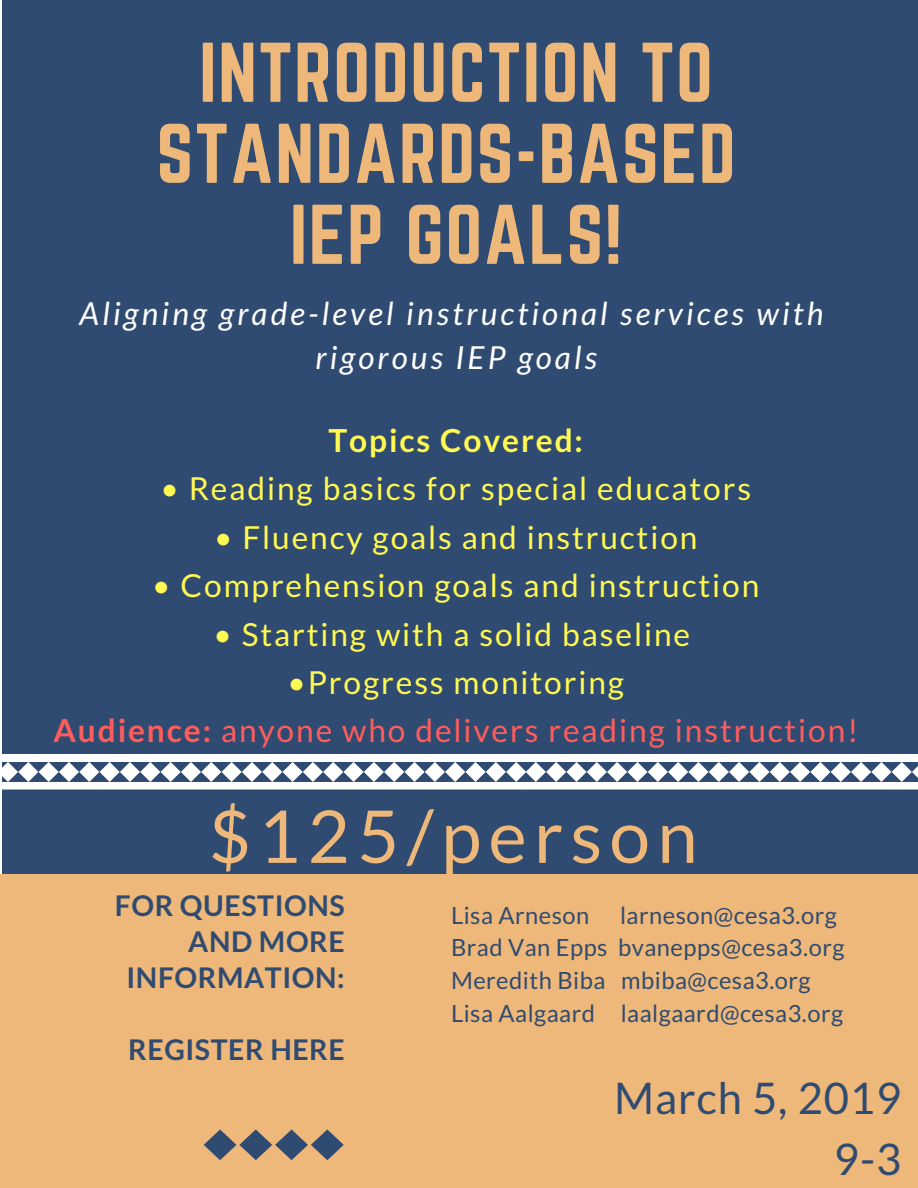
<style>
.page{position:relative;width:918px;height:1188px;background:#fff}
.page>*{position:absolute;margin:0;border:0;box-sizing:border-box;transform-origin:0 0}
.t1{font:73.95px/81px "Norwester";letter-spacing:.02em;color:#edb879;text-align:center}
.t2{font:72.9px "Lato";letter-spacing:.1em;color:#edb879}
.t3{font:43.65px/60.8px "Lato";letter-spacing:.02em;color:#304b71;text-align:right}
.t4{font:31.65px "Lato";letter-spacing:.06em;color:#fff952}
.t5{font:31.65px/48.3px "Lato";letter-spacing:.06em;color:#ff5c5c;text-align:center}
.t6{font:italic 31.65px/43.8px "Lato";letter-spacing:.1em;color:#fff;text-align:center}
.t7{font:700 31.65px "Lato";letter-spacing:.06em;color:#fff952}
.t8{font:700 28.5px/36px "Lato";letter-spacing:.02em;color:#304b71;text-align:right}
.t9{font:23.7px/32.7px "Lato";letter-spacing:.02em;color:#304b71}
.s1{color:#fff952}
.s2{font-weight:700}
</style>
<div class="page">
<div style="left:2px;top:0;width:916px;height:1188px;background:#304b71"></div>
<div style="left:0;top:874px;width:918px;height:314px;background:#edb879"></div>
<svg style="left:204px;top:1129px;width:140px;height:31px"></svg>
<div style="left:0;top:754px;width:527px;height:8px;background:#fff"></div>
<div style="left:526px;top:754px;width:392px;height:8px;background:#fff"></div>
<svg style="left:2px;top:762px;width:916px;height:28px"></svg>
<h1 class="t1" style="left:156px;top:35px;width:581px">INTRODUCTION TO<br>STANDARDS-BASED<br>IEP GOALS!</h1>
<p class="t6" style="left:80px;top:291px;width:746px">Aligning grade-level instructional services with rigorous IEP goals</p>
<p class="t7" style="left:329px;top:421px;width:256px">Topics Covered:</p>
<p class="t4" style="left:160px;top:469px;width:592px">• Reading basics for special educators</p>
<p class="t4" style="left:214px;top:518px;width:485px">• Fluency goals and instruction</p>
<p class="t4" style="left:152px;top:566px;width:609px">• Comprehension goals and instruction</p>
<p class="t4" style="left:213px;top:614px;width:478px">• Starting with a solid baseline</p>
<p class="t5" style="left:53px;top:658px;width:806px"><span class="s1">•Progress monitoring<br></span><span class="s2">Audience:</span> anyone who delivers reading instruction!</p>
<h2 class="t2" style="left:209px;top:791px;width:491px">$125/person</h2>
<p class="t8" style="left:115px;top:887px;width:231px">FOR QUESTIONS<br>AND MORE<br>INFORMATION:</p>
<p class="t8" style="left:128px;top:1031px;width:218px">REGISTER HERE</p>
<p class="t9" style="left:451px;top:898px;width:395px;text-indent:169px">larneson@cesa3.org<br>Brad Van Epps bvanepps@cesa3.org<br>Meredith Biba mbiba@cesa3.org<br>Lisa Aalgaard laalgaard@cesa3.org</p>
<p class="t9" style="left:451px;top:898px;width:140px">Lisa Arneson</p>
<h3 class="t3" style="left:614px;top:1066px;width:289px">March 5, 2019<br>9-3</h3>
</div>
